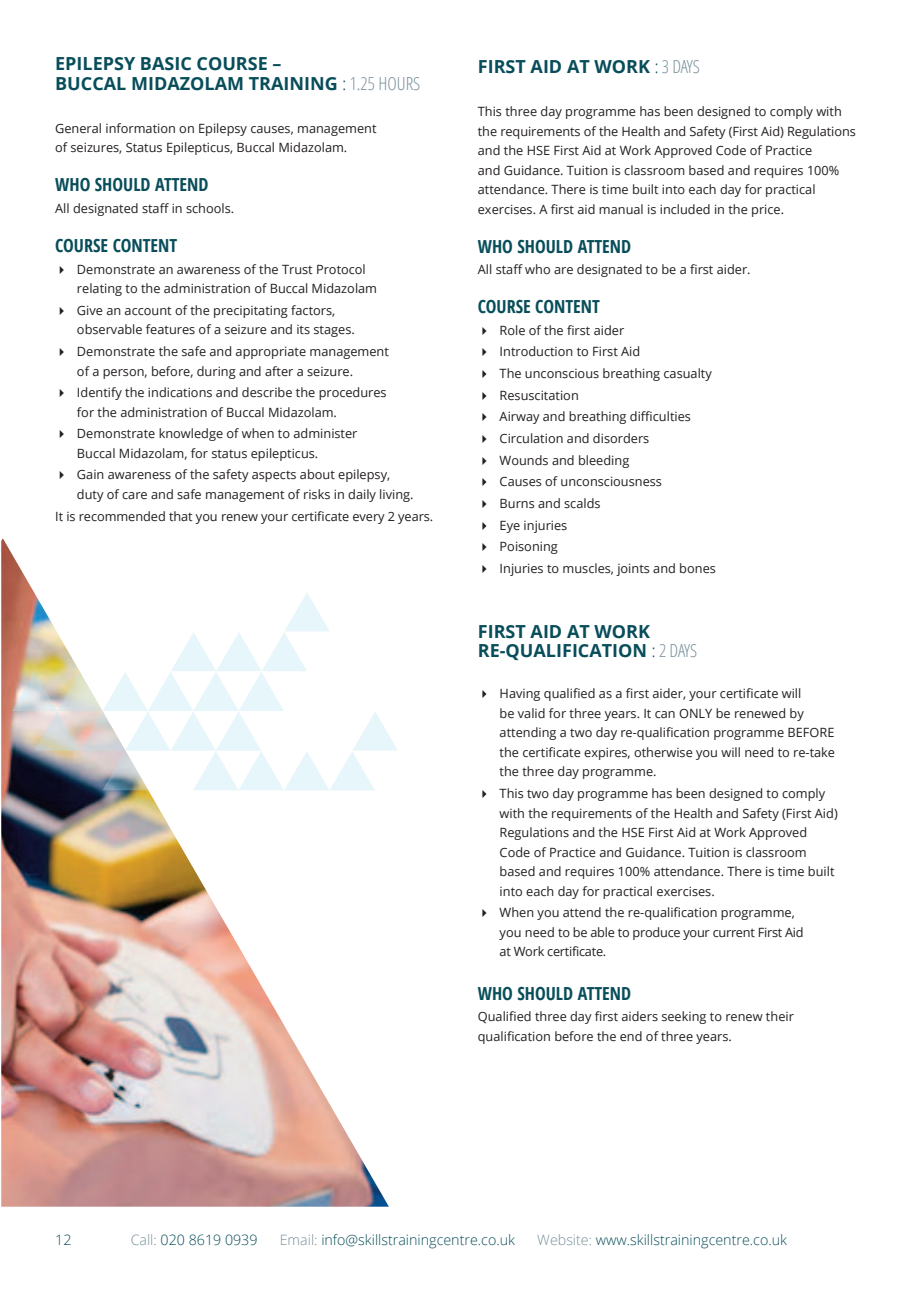
<style>
.page{position:relative;width:919px;height:1289px;background:#fff}
.page>*{position:absolute;margin:0;border:0;box-sizing:border-box;transform-origin:0 0}
.t1{font:700 18px/19.5px "Open Sans";color:#084d5a}
.t2{font:700 condensed 18px "Open Sans";color:#084d5a}
.t3{font:300 14.25px "Open Sans";color:#084d5a}
.t4{font:12.75px/19.5px "Open Sans";color:#231f20}
.t5{font:12.75px/19.5px "Open Sans";letter-spacing:-.02em;color:#231f20}
.s1{font-weight:300;font-stretch:condensed}
.s2{font-weight:300;font-stretch:condensed;color:#778f9a}
.s3{color:#778f9a}
</style>
<div class="page">
<img style="left:1px;top:538px;width:388px;height:668px">
<svg style="left:12px;top:592px;width:385px;height:198px"></svg>
<h1 class="t1" style="left:55px;top:53px;width:366px">EPILEPSY BASIC COURSE –<br>BUCCAL MIDAZOLAM TRAINING <span class="s1">:</span> <span class="s2">1.25 HOURS</span></h1>
<p class="t4" style="left:55px;top:118px;width:323px">General information on Epilepsy causes, management of seizures, Status Epilepticus, Buccal Midazolam.</p>
<h1 class="t2" style="left:55px;top:172px;width:155px">WHO SHOULD ATTEND</h1>
<p class="t4" style="left:55px;top:198px;width:180px">All designated staff in schools.</p>
<h1 class="t2" style="left:55px;top:233px;width:123px">COURSE CONTENT</h1>
<p class="t4" style="left:77px;top:259px;width:302px;text-indent:-22px">✔ Demonstrate an awareness of the Trust Protocol relating to the administration of Buccal Midazolam</p>
<p class="t4" style="left:77px;top:300px;width:279px;text-indent:-22px">✔ Give an account of the precipitating factors, observable features of a seizure and its stages.</p>
<p class="t4" style="left:77px;top:341px;width:313px;text-indent:-22px">✔ Demonstrate the safe and appropriate management of a person, before, during and after a seizure.</p>
<p class="t4" style="left:77px;top:382px;width:311px;text-indent:-22px">✔ Identify the indications and describe the procedures for the administration of Buccal Midazolam.</p>
<p class="t4" style="left:77px;top:423px;width:282px;text-indent:-22px">✔ Demonstrate knowledge of when to administer<br>Buccal Midazolam, for status epilepticus.</p>
<p class="t4" style="left:77px;top:465px;width:338px;text-indent:-22px">✔ Gain awareness of the safety aspects about epilepsy, duty of care and safe management of risks in daily living.</p>
<p class="t4" style="left:55px;top:506px;width:379px">It is recommended that you renew your certificate every 2 years.</p>
<h1 class="t1" style="left:478px;top:56px;width:224px">FIRST AID AT WORK <span class="s1">:</span> <span class="s2">3 DAYS</span></h1>
<p class="t4" style="left:478px;top:101px;width:379px">This three day programme has been designed to comply with the requirements of the Health and Safety (First Aid) Regulations and the HSE First Aid at Work Approved Code of Practice<br>and Guidance. Tuition is classroom based and requires 100% attendance. There is time built into each day for practical exercises. A first aid manual is included in the price.</p>
<h1 class="t2" style="left:478px;top:233px;width:155px">WHO SHOULD ATTEND</h1>
<p class="t4" style="left:478px;top:259px;width:274px">All staff who are designated to be a first aider.</p>
<h1 class="t2" style="left:478px;top:294px;width:123px">COURSE CONTENT</h1>
<p class="t4" style="left:478px;top:320px;width:148px">✔ Role of the first aider</p>
<p class="t4" style="left:478px;top:342px;width:164px">✔ Introduction to First Aid</p>
<p class="t4" style="left:478px;top:363px;width:235px">✔ The unconscious breathing casualty</p>
<p class="t4" style="left:478px;top:385px;width:102px">✔ Resuscitation</p>
<p class="t4" style="left:478px;top:407px;width:215px">✔ Airway and breathing difficulties</p>
<p class="t4" style="left:478px;top:428px;width:173px">✔ Circulation and disorders</p>
<p class="t4" style="left:478px;top:450px;width:153px">✔ Wounds and bleeding</p>
<p class="t4" style="left:478px;top:471px;width:186px">✔ Causes of unconsciousness</p>
<p class="t4" style="left:478px;top:493px;width:124px">✔ Burns and scalds</p>
<p class="t4" style="left:478px;top:515px;width:91px">✔ Eye injuries</p>
<p class="t4" style="left:478px;top:536px;width:82px">✔ Poisoning</p>
<p class="t4" style="left:478px;top:558px;width:239px">✔ Injuries to muscles, joints and bones</p>
<h1 class="t1" style="left:478px;top:621px;width:221px">FIRST AID AT WORK<br>RE-QUALIFICATION <span class="s1">:</span> <span class="s2">2 DAYS</span></h1>
<p class="t4" style="left:499px;top:683px;width:337px;text-indent:-22px">✔ Having qualified as a first aider, your certificate will<br>be valid for three years. It can ONLY be renewed by attending a two day re-qualification programme BEFORE the certificate expires, otherwise you will need to re-take the three day programme.</p>
<p class="t4" style="left:499px;top:783px;width:339px;text-indent:-22px">✔ This two day programme has been designed to comply with the requirements of the Health and Safety (First Aid)<br>Regulations and the HSE First Aid at Work Approved Code of Practice and Guidance. Tuition is classroom based and requires 100% attendance. There is time built into each day for practical exercises.</p>
<p class="t5" style="left:499px;top:902px;width:305px;text-indent:-22px">✔ When you attend the re-qualification programme, you need to be able to produce your current First Aid at Work certificate.</p>
<h1 class="t2" style="left:478px;top:980px;width:155px">WHO SHOULD ATTEND</h1>
<p class="t4" style="left:478px;top:1006px;width:317px">Qualified three day first aiders seeking to renew their qualification before the end of three years.</p>
<p class="t3" style="left:55px;top:1229px;width:18px">12</p>
<p class="t3" style="left:131px;top:1229px;width:128px"><span class="s3">Call:</span> 020 8619 0939</p>
<p class="t3" style="left:280px;top:1229px;width:237px"><span class="s3">Email:</span> info@skillstrainingcentre.co.uk</p>
<p class="t3" style="left:537px;top:1229px;width:251px"><span class="s3">Website:</span> www.skillstrainingcentre.co.uk</p>
</div>
